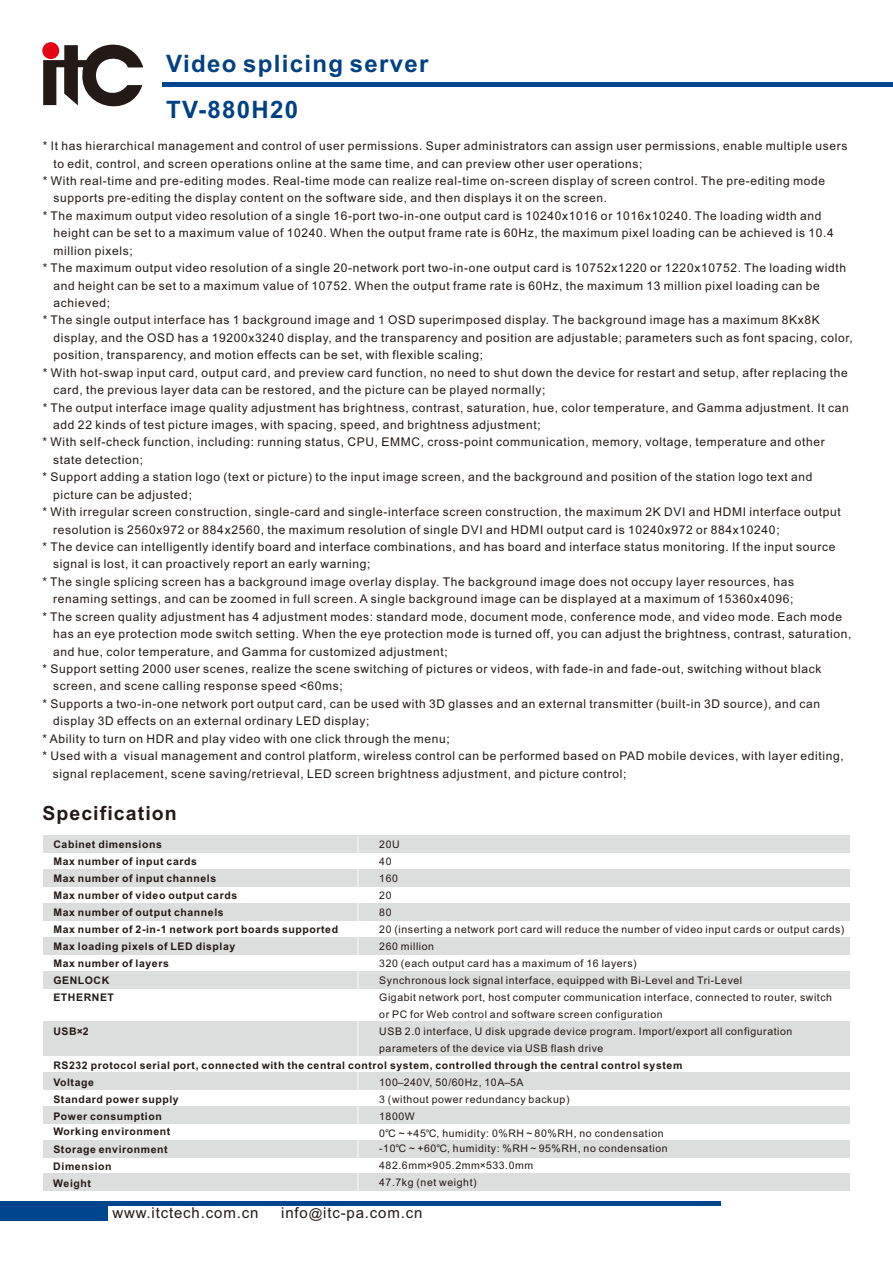
<style>
.page{position:relative;width:893px;height:1263px;background:#fff}
.page>*{position:absolute;margin:0;border:0;box-sizing:border-box;transform-origin:0 0}
.t1{font:700 24px "Arial";letter-spacing:.055em;color:#004184}
.t2{font:700 19.5px "Arial";letter-spacing:.055em;color:#231916}
.t3{font:15px "Arial";letter-spacing:.055em;color:#231916}
.t4{font:12px "Arial";letter-spacing:.055em;color:#231916}
.t5{font:10.5px/17px "Arial";letter-spacing:.055em;color:#231916}
.t6{font:700 10.5px/17px "Arial";letter-spacing:.055em;color:#231916}
.s1{font-family:"Arial Unicode MS"}
.s2{font-size:13.5px}
</style>
<div class="page">
<hr style="left:0;top:1202px;width:720px;height:4px;background:#00468e">
<div style="left:0;top:1202px;width:108px;height:18px;background:#00468e"></div>
<hr style="left:163px;top:82px;width:730px;height:4px;background:#00468e">
<svg style="left:43px;top:42px;width:100px;height:65px"></svg>
<div style="left:44px;top:835px;width:806px;height:18px;background:#dcdddd"></div>
<div style="left:44px;top:903px;width:806px;height:18px;background:#dcdddd"></div>
<div style="left:44px;top:937px;width:806px;height:18px;background:#dcdddd"></div>
<div style="left:44px;top:869px;width:806px;height:18px;background:#dcdddd"></div>
<div style="left:44px;top:971px;width:806px;height:17px;background:#dcdddd"></div>
<div style="left:44px;top:1021px;width:806px;height:18px;background:#dcdddd"></div>
<div style="left:44px;top:1072px;width:806px;height:18px;background:#dcdddd"></div>
<div style="left:44px;top:1106px;width:806px;height:18px;background:#dcdddd"></div>
<div style="left:44px;top:1140px;width:806px;height:17px;background:#dcdddd"></div>
<div style="left:44px;top:1173px;width:806px;height:18px;background:#dcdddd"></div>
<div style="left:44px;top:1039px;width:806px;height:17px;background:#dcdddd"></div>
<hr style="left:357px;top:835px;width:2px;height:221px;background:#fff">
<hr style="left:357px;top:1072px;width:2px;height:123px;background:#fff">
<h1 class="t1" style="left:166px;top:54px;width:264px">Video splicing server</h1>
<h1 class="t1" style="left:166px;top:101px;width:134px">TV-880H20</h1>
<p class="t4" style="left:43px;top:141px;width:806px">* It has hierarchical management and control of user permissions. Super administrators can assign user permissions, enable multiple users</p>
<p class="t4" style="left:54px;top:159px;width:590px">to edit, control, and screen operations online at the same time, and can preview other user operations;</p>
<p class="t4" style="left:43px;top:176px;width:784px">* With real-time and pre-editing modes. Real-time mode can realize real-time on-screen display of screen control. The pre-editing mode</p>
<p class="t4" style="left:54px;top:194px;width:555px">supports pre-editing the display content on the software side, and then displays it on the screen.</p>
<p class="t4" style="left:43px;top:211px;width:780px">* The maximum output video resolution of a single 16-port two-in-one output card is 10240x1016 or 1016x10240. The loading width and</p>
<p class="t4" style="left:53px;top:229px;width:782px">height can be set to a maximum value of 10240. When the output frame rate is 60Hz, the maximum pixel loading can be achieved is 10.4</p>
<p class="t4" style="left:53px;top:246px;width:81px">million pixels;</p>
<p class="t4" style="left:43px;top:263px;width:805px">* The maximum output video resolution of a single 20-network port two-in-one output card is 10752x1220 or 1220x10752. The loading width</p>
<p class="t4" style="left:53px;top:281px;width:768px">and height can be set to a maximum value of 10752. When the output frame rate is 60Hz, the maximum 13 million pixel loading can be</p>
<p class="t4" style="left:53px;top:298px;width:58px">achieved;</p>
<p class="t4" style="left:43px;top:316px;width:779px">* The single output interface has 1 background image and 1 OSD superimposed display. The background image has a maximum 8Kx8K</p>
<p class="t4" style="left:53px;top:333px;width:801px">display, and the OSD has a 19200x3240 display, and the transparency and position are adjustable; parameters such as font spacing, color,</p>
<p class="t4" style="left:53px;top:351px;width:431px">position, transparency, and motion effects can be set, with flexible scaling;</p>
<p class="t4" style="left:43px;top:368px;width:807px">* With hot-swap input card, output card, and preview card function, no need to shut down the device for restart and setup, after replacing the</p>
<p class="t4" style="left:53px;top:385px;width:494px">card, the previous layer data can be restored, and the picture can be played normally;</p>
<p class="t4" style="left:43px;top:403px;width:808px">* The output interface image quality adjustment has brightness, contrast, saturation, hue, color temperature, and Gamma adjustment. It can</p>
<p class="t4" style="left:53px;top:420px;width:489px">add 22 kinds of test picture images, with spacing, speed, and brightness adjustment;</p>
<p class="t4" style="left:43px;top:438px;width:784px">* With self-check function, including: running status, CPU, EMMC, cross-point communication, memory, voltage, temperature and other</p>
<p class="t4" style="left:53px;top:455px;width:92px">state detection;</p>
<p class="t4" style="left:43px;top:473px;width:771px">* Support adding a station logo (text or picture) to the input image screen, and the background and position of the station logo text and</p>
<p class="t4" style="left:53px;top:490px;width:140px">picture can be adjusted;</p>
<p class="t4" style="left:43px;top:507px;width:800px">* With irregular screen construction, single-card and single-interface screen construction, the maximum 2K DVI and HDMI interface output</p>
<p class="t4" style="left:53px;top:525px;width:728px">resolution is 2560x972 or 884x2560, the maximum resolution of single DVI and HDMI output card is 10240x972 or 884x10240;</p>
<p class="t4" style="left:43px;top:542px;width:794px">* The device can intelligently identify board and interface combinations, and has board and interface status monitoring. If the input source</p>
<p class="t4" style="left:53px;top:560px;width:319px">signal is lost, it can proactively report an early warning;</p>
<p class="t4" style="left:43px;top:577px;width:753px">* The single splicing screen has a background image overlay display. The background image does not occupy layer resources, has</p>
<p class="t4" style="left:53px;top:594px;width:742px">renaming settings, and can be zoomed in full screen. A single background image can be displayed at a maximum of 15360x4096;</p>
<p class="t4" style="left:42px;top:612px;width:801px">* The screen quality adjustment has 4 adjustment modes: standard mode, document mode, conference mode, and video mode. Each mode</p>
<p class="t4" style="left:53px;top:629px;width:800px">has an eye protection mode switch setting. When the eye protection mode is turned off, you can adjust the brightness, contrast, saturation,</p>
<p class="t4" style="left:53px;top:647px;width:396px">and hue, color temperature, and Gamma for customized adjustment;</p>
<p class="t4" style="left:42px;top:664px;width:781px">* Support setting 2000 user scenes, realize the scene switching of pictures or videos, with fade-in and fade-out, switching without black</p>
<p class="t4" style="left:53px;top:682px;width:291px">screen, and scene calling response speed &lt;60ms;</p>
<p class="t4" style="left:42px;top:699px;width:779px">* Supports a two-in-one network port output card, can be used with 3D glasses and an external transmitter (built-in 3D source), and can</p>
<p class="t4" style="left:53px;top:716px;width:318px">display 3D effects on an external ordinary LED display;</p>
<p class="t4" style="left:42px;top:734px;width:409px">* Ability to turn on HDR and play video with one click through the menu;</p>
<p class="t4" style="left:42px;top:751px;width:803px">* Used with a visual management and control platform, wireless control can be performed based on PAD mobile devices, with layer editing,</p>
<p class="t4" style="left:53px;top:769px;width:575px">signal replacement, scene saving/retrieval, LED screen brightness adjustment, and picture control;</p>
<h2 class="t2" style="left:42px;top:806px;width:136px">Specification</h2>
<p class="t6" style="left:53px;top:837px;width:286px">Cabinet dimensions<br>Max number of input cards<br>Max number of input channels<br>Max number of video output cards<br>Max number of output channels<br>Max number of 2-in-1 network port boards supported<br>Max loading pixels of LED display<br>Max number of layers<br>GENLOCK<br>ETHERNET</p>
<p class="t6" style="left:53px;top:1024px;width:37px">USB×2</p>
<p class="t6" style="left:53px;top:1058px;width:630px">RS232 protocol serial port, connected with the central control system, controlled through the central control system Voltage<br>Standard power supply<br>Power consumption</p>
<p class="t6" style="left:53px;top:1124px;width:119px">Working environment<br>Storage environment<br>Dimension<br>Weight</p>
<p class="t5" style="left:379px;top:837px;width:467px">20U<br>40<br>160<br>20<br>80<br>20 (inserting a network port card will reduce the number of video input cards or output cards)<br>260 million<br>320 (each output card has a maximum of 16 layers)<br>Synchronous lock signal interface, equipped with Bi-Level and Tri-Level<br>Gigabit network port, host computer communication interface, connected to router, switch or PC for Web control and software screen configuration<br>USB 2.0 interface, U disk upgrade device program. Import/export all configuration parameters of the device via USB flash drive</p>
<p class="t5" style="left:379px;top:1075px;width:290px">100–240V, 50/60Hz, 10A–5A<br>3 (without power redundancy backup)<br>1800W<br>0<span class="s1">℃～</span>+45<span class="s1">℃</span>, humidity: 0%RH<span class="s1">～</span>80%RH, no condensation -10<span class="s1">℃～</span>+60<span class="s1">℃</span>, humidity: %RH<span class="s1">～</span>95%RH, no condensation<br>482.6mm×905.2mm×533.0mm<br>47.7kg (net weight)</p>
<p class="t3" style="left:112px;top:1207px;width:147px">www.itctech.com.cn</p>
<p class="t3" style="left:281px;top:1207px;width:143px">info<span class="s2">@</span>itc-pa.com.cn</p>
</div>
